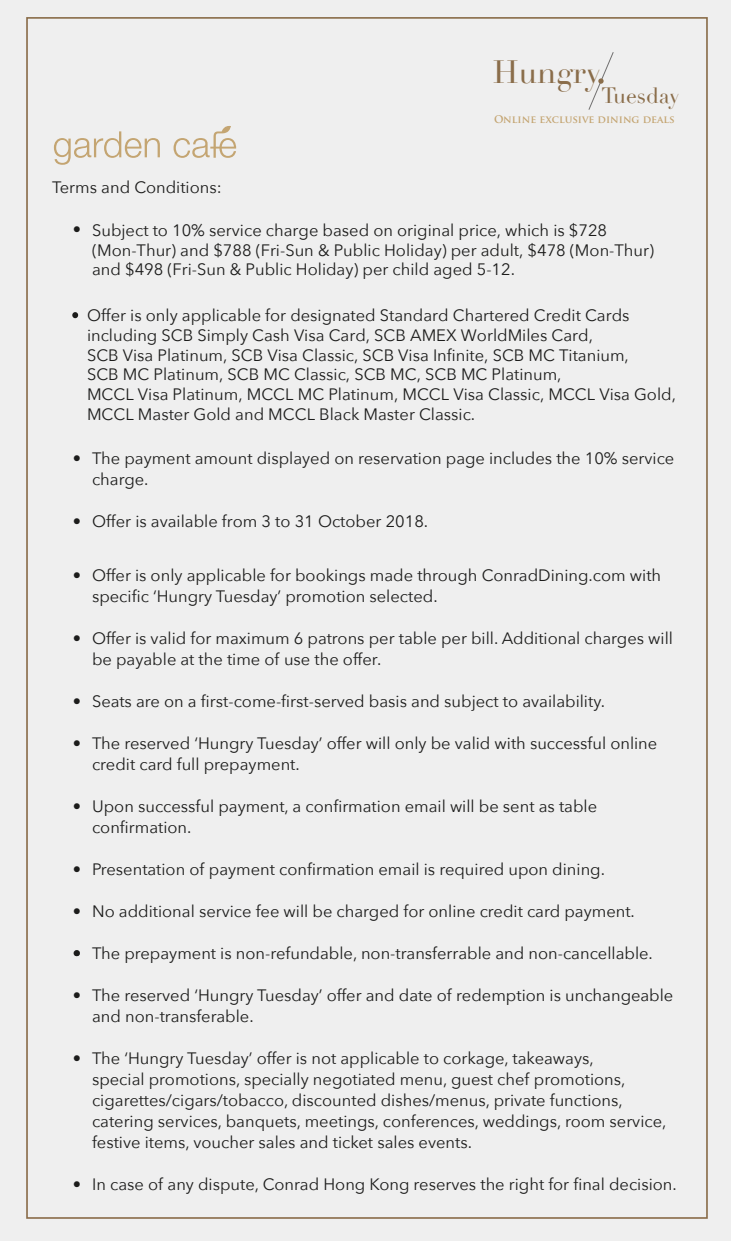
<style>
.page{position:relative;width:731px;height:1241px;background:#fff}
.page>*{position:absolute;margin:0;border:0;box-sizing:border-box;transform-origin:0 0}
.t1{font:31.5px "Didot";color:#8a6d4a}
.t2{font:21.75px "Didot";color:#8a6d4a}
.t3{font:16.5px/21px "Avenir Next";color:#1c1c1b}
.t4{font:700 10.2px "Trajan Pro";color:#c4a572}
</style>
<div class="page">
<div style="left:0;top:0;width:730px;height:1240px;background:#efefef"></div>
<svg style="left:588px;top:52px;width:25px;height:58px"></svg>
<svg style="left:54px;top:131px;width:106px;height:34px"></svg>
<svg style="left:173px;top:126px;width:63px;height:32px"></svg>
<svg style="left:72px;top:312px;width:6px;height:6px"></svg>
<h1 class="t1" style="left:492px;top:53px;width:110px">Hungry</h1>
<h2 class="t2" style="left:601px;top:82px;width:80px">Tuesday</h2>
<p class="t4" style="left:494px;top:113px;width:182px">ONLINE EXCLUSIVE DINING DEALS</p>
<p class="t3" style="left:52px;top:176px;width:171px">Terms and Conditions:</p>
<p class="t3" style="left:73px;top:218px;width:10px">•</p>
<p class="t3" style="left:92px;top:219px;width:563px;line-height:19.8px">Subject to 10% service charge based on original price, which is $728 (Mon-Thur) and $788 (Fri-Sun &amp; Public Holiday) per adult, $478 (Mon-Thur) and $498 (Fri-Sun &amp; Public Holiday) per child aged 5-12.</p>
<p class="t3" style="left:87px;top:304px;width:590px;line-height:19.8px">Offer is only applicable for designated Standard Chartered Credit Cards including SCB Simply Cash Visa Card, SCB AMEX WorldMiles Card,<br>SCB Visa Platinum, SCB Visa Classic, SCB Visa Infinite, SCB MC Titanium,<br>SCB MC Platinum, SCB MC Classic, SCB MC, SCB MC Platinum,<br>MCCL Visa Platinum, MCCL MC Platinum, MCCL Visa Classic, MCCL Visa Gold, MCCL Master Gold and MCCL Black Master Classic.</p>
<p class="t3" style="left:92px;top:447px;width:583px;text-indent:-19px">• The payment amount displayed on reservation page includes the 10% service charge.</p>
<p class="t3" style="left:73px;top:510px;width:357px">• Offer is available from 3 to 31 October 2018.</p>
<p class="t3" style="left:92px;top:564px;width:570px;text-indent:-19px">• Offer is only applicable for bookings made through ConradDining.com with specific ‘Hungry Tuesday’ promotion selected.</p>
<p class="t3" style="left:92px;top:627px;width:582px;text-indent:-19px">• Offer is valid for maximum 6 patrons per table per bill. Additional charges will be payable at the time of use the offer.</p>
<p class="t3" style="left:73px;top:690px;width:534px">• Seats are on a first-come-first-served basis and subject to availability.</p>
<p class="t3" style="left:92px;top:732px;width:566px;text-indent:-19px">• The reserved ‘Hungry Tuesday’ offer will only be valid with successful online credit card full prepayment.</p>
<p class="t3" style="left:92px;top:795px;width:506px;text-indent:-19px">• Upon successful payment, a confirmation email will be sent as table confirmation.</p>
<p class="t3" style="left:73px;top:858px;width:533px">• Presentation of payment confirmation email is required upon dining.</p>
<p class="t3" style="left:73px;top:900px;width:563px">• No additional service fee will be charged for online credit card payment.</p>
<p class="t3" style="left:73px;top:942px;width:581px">• The prepayment is non-refundable, non-transferrable and non-cancellable.</p>
<p class="t3" style="left:92px;top:984px;width:582px;text-indent:-19px">• The reserved ‘Hungry Tuesday’ offer and date of redemption is unchangeable and non-transferable.</p>
<p class="t3" style="left:92px;top:1047px;width:576px;text-indent:-19px">• The ‘Hungry Tuesday’ offer is not applicable to corkage, takeaways,<br>special promotions, specially negotiated menu, guest chef promotions, cigarettes/cigars/tobacco, discounted dishes/menus, private functions, catering services, banquets, meetings, conferences, weddings, room service, festive items, voucher sales and ticket sales events.</p>
<p class="t3" style="left:73px;top:1173px;width:605px">• In case of any dispute, Conrad Hong Kong reserves the right for final decision.</p>
</div>
